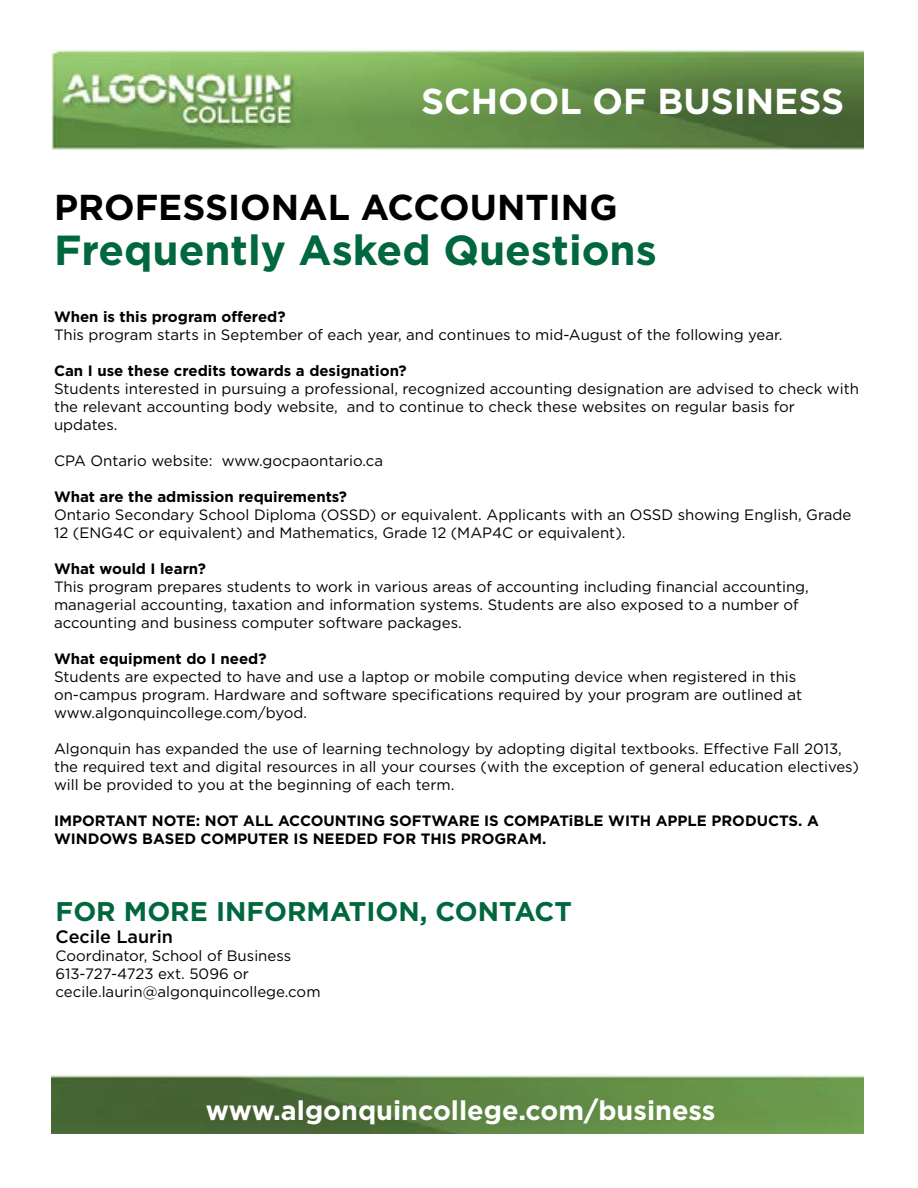
<style>
.page{position:relative;width:918px;height:1188px;background:#fff}
.page>*{position:absolute;margin:0;border:0;box-sizing:border-box;transform-origin:0 0}
.t1{font:700 42px "Gotham";color:#00673e}
.t2{font:700 36px "Gotham";color:#000}
.t3{font:700 36px "Gotham";color:#fff}
.t4{font:700 27px "Gotham";color:#fff}
.t5{font:700 27px "Gotham";color:#00673e}
.t6{font:500 18px "Gotham";color:#000}
.t7{font:15px/18px "Gotham";color:#000}
.t8{font:700 15px/18px "Gotham";color:#000}
</style>
<div class="page">
<img style="left:51px;top:1074px;width:813px;height:60px">
<img style="left:51px;top:49px;width:813px;height:100px">
<h2 class="t3" style="left:421px;top:77px;width:424px">SCHOOL OF BUSINESS</h2>
<h2 class="t2" style="left:54px;top:183px;width:565px">PROFESSIONAL ACCOUNTING</h2>
<h1 class="t1" style="left:54px;top:222px;width:604px">Frequently Asked Questions</h1>
<p class="t8" style="left:54px;top:308px;width:233px">When is this program offered?</p>
<p class="t7" style="left:54px;top:326px;width:730px">This program starts in September of each year, and continues to mid-August of the following year.</p>
<p class="t8" style="left:54px;top:362px;width:354px">Can I use these credits towards a designation?</p>
<p class="t7" style="left:54px;top:380px;width:807px">Students interested in pursuing a professional, recognized accounting designation are advised to check with the relevant accounting body website, and to continue to check these websites on regular basis for updates.</p>
<p class="t7" style="left:54px;top:452px;width:331px">CPA Ontario website: www.gocpaontario.ca</p>
<p class="t8" style="left:54px;top:488px;width:295px">What are the admission requirements?</p>
<p class="t7" style="left:54px;top:506px;width:799px">Ontario Secondary School Diploma (OSSD) or equivalent. Applicants with an OSSD showing English, Grade<br>12 (ENG4C or equivalent) and Mathematics, Grade 12 (MAP4C or equivalent).</p>
<p class="t8" style="left:54px;top:560px;width:154px">What would I learn?</p>
<p class="t7" style="left:54px;top:578px;width:756px">This program prepares students to work in various areas of accounting including financial accounting, managerial accounting, taxation and information systems. Students are also exposed to a number of accounting and business computer software packages.</p>
<p class="t8" style="left:54px;top:650px;width:214px">What equipment do I need?</p>
<p class="t7" style="left:54px;top:668px;width:750px">Students are expected to have and use a laptop or mobile computing device when registered in this on-campus program. Hardware and software specifications required by your program are outlined at www.algonquincollege.com/byod.</p>
<p class="t7" style="left:54px;top:740px;width:806px">Algonquin has expanded the use of learning technology by adopting digital textbooks. Effective Fall 2013, the required text and digital resources in all your courses (with the exception of general education electives) will be provided to you at the beginning of each term.</p>
<p class="t8" style="left:54px;top:812px;width:766px">IMPORTANT NOTE: NOT ALL ACCOUNTING SOFTWARE IS COMPATiBLE WITH APPLE PRODUCTS. A<br>WINDOWS BASED COMPUTER IS NEEDED FOR THIS PROGRAM.</p>
<h3 class="t5" style="left:56px;top:894px;width:518px">FOR MORE INFORMATION, CONTACT</h3>
<p class="t6" style="left:56px;top:925px;width:119px">Cecile Laurin</p>
<p class="t7" style="left:56px;top:946px;width:266px">Coordinator, School of Business<br>613-727-4723 ext. 5096 or cecile.laurin@algonquincollege.com</p>
<h3 class="t4" style="left:206px;top:1092px;width:511px">www.algonquincollege.com/business</h3>
</div>
